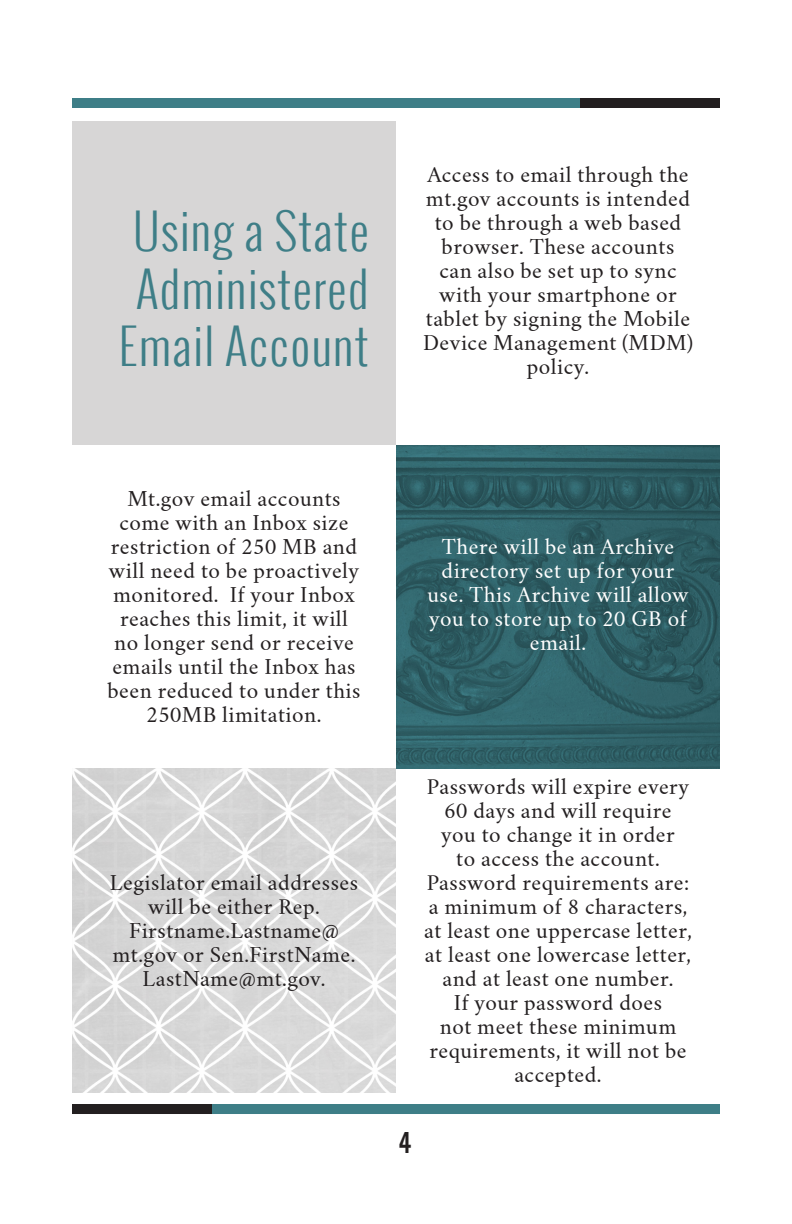
<style>
.page{position:relative;width:792px;height:1224px;background:#fff}
.page>*{position:absolute;margin:0;border:0;box-sizing:border-box;transform-origin:0 0}
.t1{font:300 48px/57.6px "Oswald";letter-spacing:.025em;color:#3e7e87;text-align:center}
.t2{font:24px "Oswald";color:#231f20}
.t3{font:20px/24px "Crimson Text";letter-spacing:.025em;color:#231f20;text-align:center}
.t4{font:20px/24px "Crimson Text";letter-spacing:.025em;color:#fff;text-align:center}
</style>
<div class="page">
<img style="left:396px;top:445px;width:324px;height:323px">
<div style="left:72px;top:121px;width:324px;height:324px;background:#d7d6d6"></div>
<img style="left:72px;top:769px;width:324px;height:324px">
<div style="left:72px;top:98px;width:508px;height:10px;background:#3e7e87"></div>
<div style="left:580px;top:98px;width:140px;height:10px;background:#231f20"></div>
<div style="left:212px;top:1104px;width:508px;height:10px;background:#3e7e87"></div>
<div style="left:72px;top:1104px;width:140px;height:10px;background:#231f20"></div>
<p class="t1" style="left:119px;top:202px;width:252px">Using a State<br>Administered<br>Email Account</p>
<p class="t3" style="left:423px;top:163px;width:272px">Access to email through the mt.gov accounts is intended to be through a web based browser. These accounts can also be set up to sync with your smartphone or tablet by signing the Mobile<br>Device Management (MDM) policy.</p>
<p class="t3" style="left:107px;top:487px;width:255px">Mt.gov email accounts come with an Inbox size restriction of 250 MB and will need to be proactively monitored. If your Inbox reaches this limit, it will no longer send or receive emails until the Inbox has been reduced to under this<br>250MB limitation.</p>
<p class="t3" style="left:110px;top:871px;width:250px">Legislator email addresses will be either Rep.<br>Firstname.Lastname@ mt.gov or Sen.FirstName.<br>LastName@mt.gov.</p>
<p class="t4" style="left:427px;top:535px;width:263px">There will be an Archive directory set up for your use. This Archive will allow you to store up to 20 GB of email.</p>
<p class="t3" style="left:424px;top:775px;width:269px">Passwords will expire every<br>60 days and will require<br>you to change it in order<br>to access the account.<br>Password requirements are: a minimum of 8 characters, at least one uppercase letter, at least one lowercase letter, and at least one number.<br>If your password does<br>not meet these minimum requirements, it will not be accepted.</p>
<p class="t2" style="left:398px;top:1124px;width:15px">4</p>
</div>
